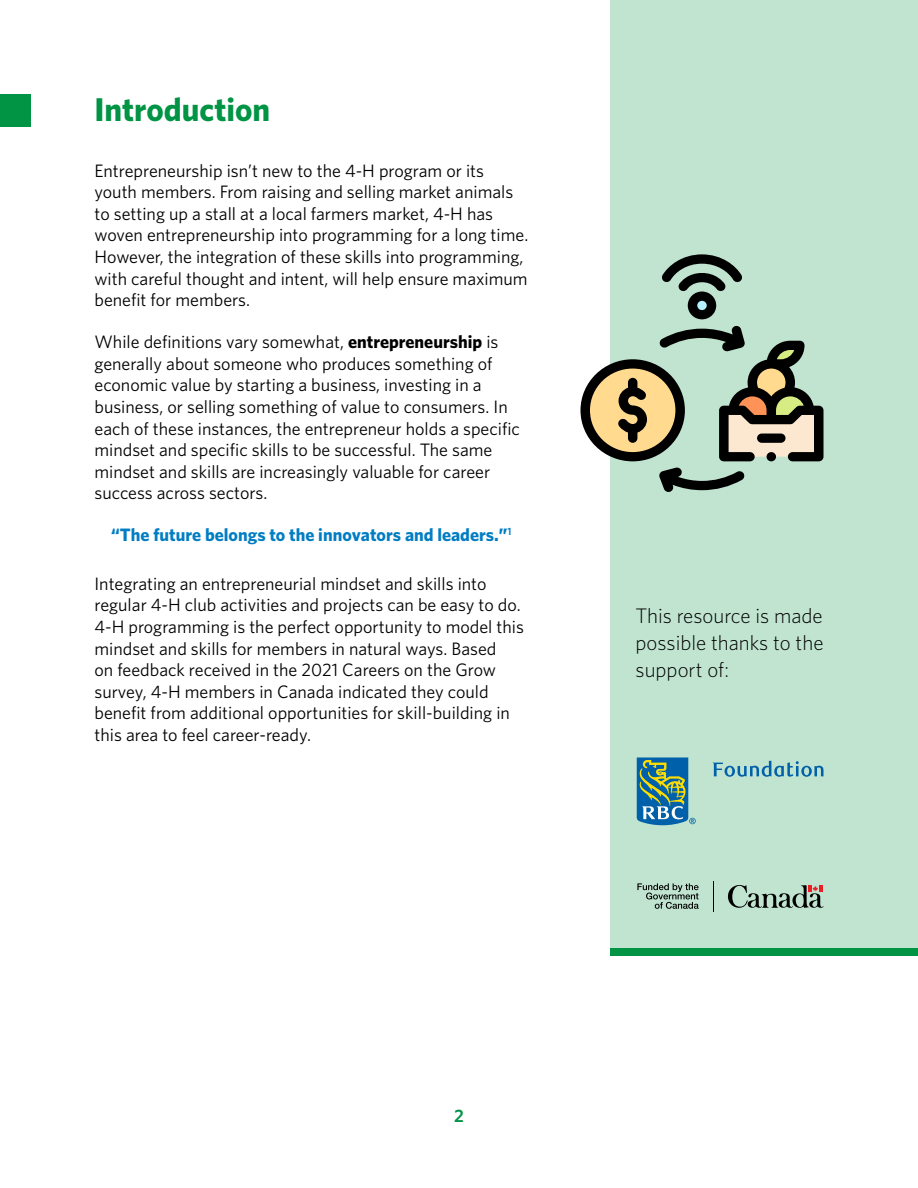
<style>
.page{position:relative;width:918px;height:1188px;background:#fff}
.page>*{position:absolute;margin:0;border:0;box-sizing:border-box;transform-origin:0 0}
.Header_1{font:700 33px "Whitney";color:#009444}
.Callout{font:300 21px/27px "Whitney";color:#000;text-align:justify}
.Body{font:18px/21.6px "Whitney";color:#000}
.Body_Bold{font:700 18px "Whitney";color:#007dc3}
.t1{font:600 18px "Whitney";color:#039447}
.s1{font-weight:700}
</style>
<div class="page">
<div style="left:0;top:94px;width:32px;height:33px;background:#009444"></div>
<div style="left:610px;top:0;width:308px;height:956px;background:#c0e4d0"></div>
<div style="left:610px;top:948px;width:308px;height:8px;background:#009444"></div>
<svg style="left:637px;top:758px;width:59px;height:67px;background:#539098"></svg>
<svg style="left:713px;top:761px;width:110px;height:16px"></svg>
<svg style="left:662px;top:254px;width:80px;height:65px"></svg>
<svg style="left:659px;top:467px;width:86px;height:25px"></svg>
<svg style="left:580px;top:325px;width:244px;height:136px"></svg>
<div style="left:767px;top:452px;width:9px;height:9px;background:#000;border-radius:50%"></div>
<hr style="left:713px;top:881px;width:1px;height:31px;background:#000">
<svg style="left:637px;top:883px;width:62px;height:26px"></svg>
<svg style="left:728px;top:885px;width:96px;height:23px"></svg>
<p class="Header_1" style="left:94px;top:90px;width:177px">Introduction</p>
<p class="Body" style="left:94px;top:159px;width:435px">Entrepreneurship isn’t new to the 4-H program or its youth members. From raising and selling market animals to setting up a stall at a local farmers market, 4-H has woven entrepreneurship into programming for a long time.<br>However, the integration of these skills into programming, with careful thought and intent, will help ensure maximum benefit for members.</p>
<p class="Body" style="left:94px;top:331px;width:427px">While definitions vary somewhat, <span class="s1">entrepreneurship</span> is generally about someone who produces something of economic value by starting a business, investing in a business, or selling something of value to consumers. In each of these instances, the entrepreneur holds a specific mindset and specific skills to be successful. The same mindset and skills are increasingly valuable for career success across sectors.</p>
<p class="Body_Bold" style="left:111px;top:524px;width:402px">“The future belongs to the innovators and leaders.”<sup>1</sup></p>
<p class="Body" style="left:94px;top:572px;width:431px">Integrating an entrepreneurial mindset and skills into regular 4-H club activities and projects can be easy to do.<br>4-H programming is the perfect opportunity to model this mindset and skills for members in natural ways. Based<br>on feedback received in the 2021 Careers on the Grow survey, 4-H members in Canada indicated they could benefit from additional opportunities for skill-building in this area to feel career-ready.</p>
<p class="Callout" style="left:636px;top:601px;width:189px">This resource is made possible thanks to the support of:</p>
<p class="t1" style="left:454px;top:1105px;width:11px">2</p>
</div>
